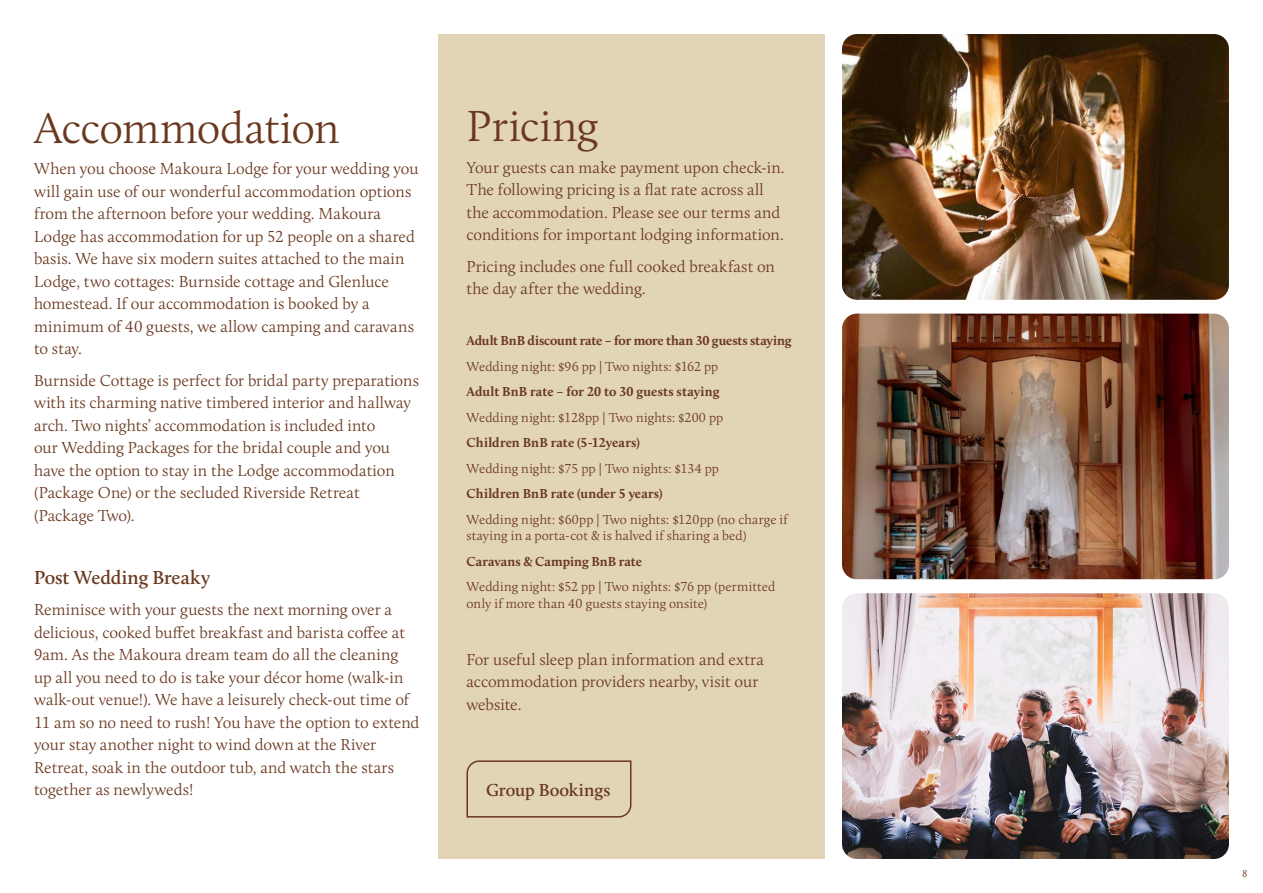
<style>
.page{position:relative;width:1263px;height:893px;background:#fff}
.page>*{position:absolute;margin:0;border:0;box-sizing:border-box;transform-origin:0 0}
.t1{font:300 45px "Calluna";letter-spacing:-.015em;color:#6a381f}
.t2{font:300 45px "Calluna";letter-spacing:.005em;color:#6a381f}
.t3{font:600 19.5px "Calluna";letter-spacing:-.005em;color:#6a381f}
.t4{font:600 18px "Calluna";color:#6a381f}
.t5{font:300 16.5px/22.5px "Calluna";color:#6a381f}
.t6{font:300 13.5px/16.5px "Calluna";letter-spacing:.005em;color:#6a381f}
.t7{font:700 13.5px "Calluna";color:#6a381f}
.t8{font:300 10.5px "Calluna";color:#6a381f}
</style>
<div class="page">
<img style="left:842px;top:593px;width:387px;height:266px">
<div style="left:438px;top:34px;width:387px;height:825px;background:#e2d4b7"></div>
<svg style="left:466px;top:760px;width:166px;height:58px"></svg>
<img style="left:842px;top:314px;width:387px;height:265px">
<img style="left:842px;top:34px;width:387px;height:266px">
<h1 class="t1" style="left:34px;top:101px;width:307px">Accommodation</h1>
<p class="t5" style="left:34px;top:157px;width:386px">When you choose Makoura Lodge for your wedding you will gain use of our wonderful accommodation options from the afternoon before your wedding. Makoura Lodge has accommodation for up 52 people on a shared basis. We have six modern suites attached to the main Lodge, two cottages: Burnside cottage and Glenluce homestead. If our accommodation is booked by a minimum of 40 guests, we allow camping and caravans to stay.</p>
<p class="t5" style="left:34px;top:369px;width:386px">Burnside Cottage is perfect for bridal party preparations with its charming native timbered interior and hallway arch. Two nights’ accommodation is included into<br>our Wedding Packages for the bridal couple and you have the option to stay in the Lodge accommodation (Package One) or the secluded Riverside Retreat (Package Two).</p>
<p class="t3" style="left:34px;top:565px;width:178px">Post Wedding Breaky</p>
<p class="t5" style="left:34px;top:598px;width:387px">Reminisce with your guests the next morning over a delicious, cooked buffet breakfast and barista coffee at 9am. As the Makoura dream team do all the cleaning up all you need to do is take your décor home (walk-in walk-out venue!). We have a leisurely check-out time of 11 am so no need to rush! You have the option to extend your stay another night to wind down at the River Retreat, soak in the outdoor tub, and watch the stars together as newlyweds!</p>
<h1 class="t2" style="left:466px;top:99px;width:133px">Pricing</h1>
<p class="t5" style="left:466px;top:156px;width:320px">Your guests can make payment upon check-in.<br>The following pricing is a flat rate across all the accommodation. Please see our terms and conditions for important lodging information.</p>
<p class="t5" style="left:466px;top:255px;width:310px">Pricing includes one full cooked breakfast on the day after the wedding.</p>
<p class="t7" style="left:466px;top:332px;width:327px">Adult BnB discount rate – for more than 30 guests staying</p>
<p class="t6" style="left:466px;top:358px;width:253px">Wedding night: $96 pp | Two nights: $162 pp</p>
<p class="t7" style="left:466px;top:383px;width:255px">Adult BnB rate – for 20 to 30 guests staying</p>
<p class="t6" style="left:466px;top:409px;width:258px">Wedding night: $128pp | Two nights: $200 pp</p>
<p class="t7" style="left:466px;top:434px;width:175px">Children BnB rate (5-12years)</p>
<p class="t6" style="left:466px;top:460px;width:254px">Wedding night: $75 pp | Two nights: $134 pp</p>
<p class="t7" style="left:466px;top:485px;width:198px">Children BnB rate (under 5 years)</p>
<p class="t6" style="left:466px;top:511px;width:323px">Wedding night: $60pp | Two nights: $120pp (no charge if staying in a porta-cot &amp; is halved if sharing a bed)</p>
<p class="t7" style="left:466px;top:553px;width:177px">Caravans &amp; Camping BnB rate</p>
<p class="t6" style="left:466px;top:578px;width:310px">Wedding night: $52 pp | Two nights: $76 pp (permitted only if more than 40 guests staying onsite)</p>
<p class="t5" style="left:466px;top:648px;width:299px">For useful sleep plan information and extra accommodation providers nearby, visit our website.</p>
<p class="t4" style="left:486px;top:779px;width:126px">Group Bookings</p>
<p class="t8" style="left:1242px;top:867px;width:7px">8</p>
</div>
